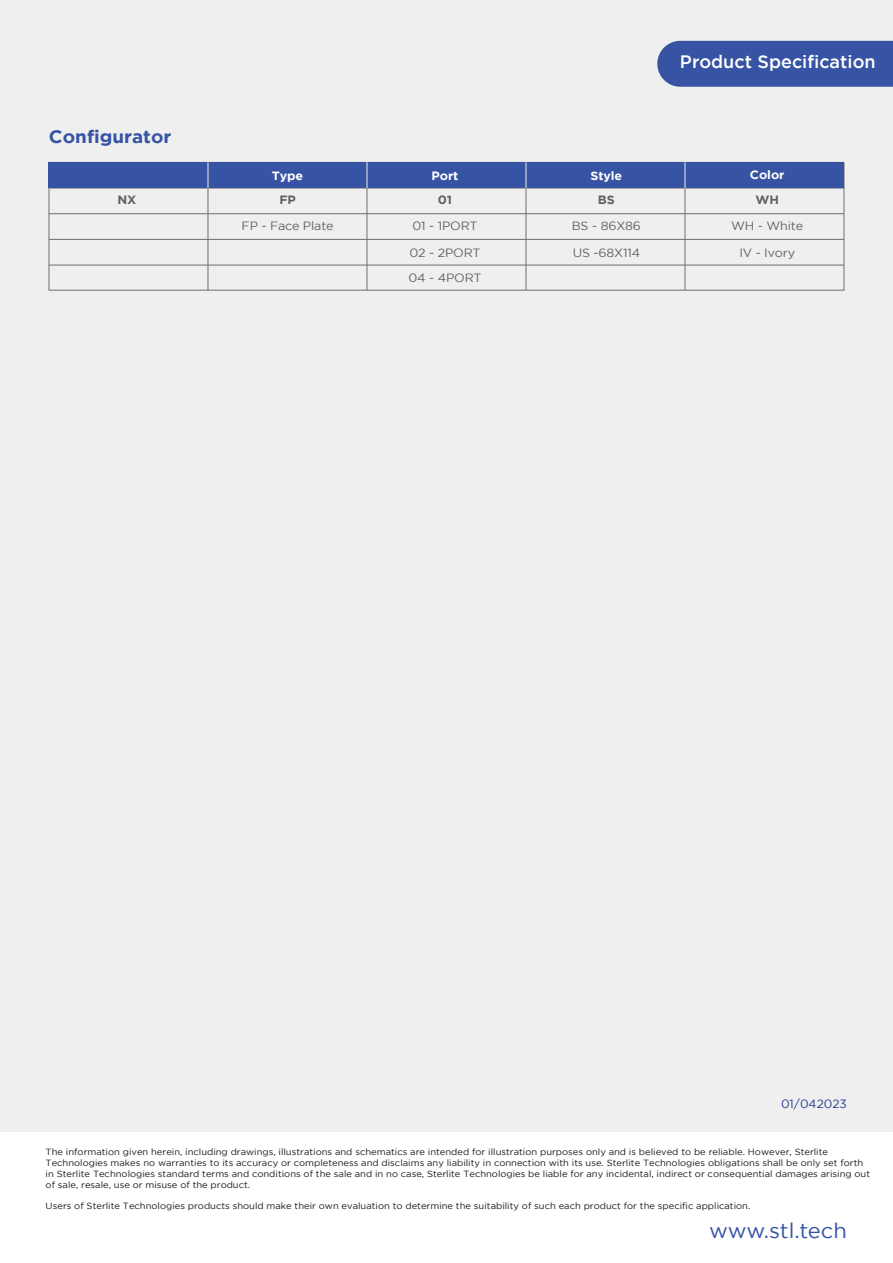
<style>
.page{position:relative;width:893px;height:1263px;background:#fff}
.page>*{position:absolute;margin:0;border:0;box-sizing:border-box;transform-origin:0 0}
.t1{font:21px "Gotham";letter-spacing:-.01em;color:#3653a4;scale:1.04 1}
.t2{font:500 18px "Gotham";color:#fff}
.t3{font:700 18px "Gotham";color:#3653a4;scale:1.04 1}
.t4{font:12px "Gotham";letter-spacing:-.015em;color:#606161;scale:1.04 1}
.t5{font:700 12px "Gotham";letter-spacing:-.01em;color:#fff;scale:1.04 1}
.t6{font:700 12px "Gotham";letter-spacing:-.01em;color:#606161;scale:1.04 1}
.t7{font:12px "Gotham";color:#283a8c}
.t8{font:9px/10.8px "Gotham";color:#161a1d;scale:1.04 1}
</style>
<div class="page">
<div style="left:0;top:0;width:893px;height:1131px;background:#f0efef"></div>
<div style="left:657px;top:41px;width:236px;height:46px;background:#3653a4"></div>
<hr style="left:49px;top:265px;width:795px;height:1px;background:#6e6f72">
<hr style="left:49px;top:239px;width:795px;height:1px;background:#6e6f72">
<hr style="left:49px;top:213px;width:795px;height:1px;background:#6e6f72">
<hr style="left:49px;top:188px;width:795px;height:1px;background:#6e6f72">
<hr style="left:685px;top:162px;width:1px;height:128px;background:#6e6f72">
<hr style="left:526px;top:162px;width:1px;height:128px;background:#6e6f72">
<hr style="left:367px;top:162px;width:1px;height:128px;background:#6e6f72">
<hr style="left:208px;top:162px;width:1px;height:128px;background:#6e6f72">
<div style="left:49px;top:162px;width:795px;height:26px;background:#3653a4"></div>
<svg style="left:208px;top:162px;width:1px;height:26px"></svg>
<svg style="left:367px;top:162px;width:1px;height:26px"></svg>
<svg style="left:526px;top:162px;width:1px;height:26px"></svg>
<svg style="left:684px;top:162px;width:1px;height:26px"></svg>
<h2 class="t3" style="left:49px;top:126px;width:119px">Configurator</h2>
<h2 class="t2" style="left:680px;top:52px;width:197px">Product Specification</h2>
<h3 class="t5" style="left:272px;top:168px;width:32px">Type</h3>
<h3 class="t5" style="left:432px;top:168px;width:27px">Port</h3>
<h3 class="t5" style="left:590px;top:168px;width:32px">Style</h3>
<h3 class="t5" style="left:750px;top:168px;width:35px">Color</h3>
<h3 class="t6" style="left:118px;top:193px;width:20px">NX</h3>
<h3 class="t6" style="left:279px;top:193px;width:17px">FP</h3>
<h3 class="t6" style="left:438px;top:193px;width:15px">01</h3>
<h3 class="t6" style="left:598px;top:193px;width:18px">BS</h3>
<h3 class="t6" style="left:755px;top:193px;width:24px">WH</h3>
<h3 class="t4" style="left:242px;top:219px;width:90px">FP - Face Plate</h3>
<h3 class="t4" style="left:412px;top:219px;width:64px">01 - 1PORT</h3>
<h3 class="t4" style="left:572px;top:219px;width:68px">BS - 86X86</h3>
<h3 class="t4" style="left:731px;top:219px;width:71px">WH - White</h3>
<h3 class="t4" style="left:409px;top:246px;width:70px">02 - 2PORT</h3>
<h3 class="t4" style="left:573px;top:246px;width:66px">US -68X114</h3>
<h3 class="t4" style="left:739px;top:246px;width:55px">IV - Ivory</h3>
<h3 class="t4" style="left:408px;top:271px;width:72px">04 - 4PORT</h3>
<h3 class="t7" style="left:781px;top:1097px;width:67px">01/042023</h3>
<p class="t8" style="left:46px;top:1146px;width:794px">The information given herein, including drawings, illustrations and schematics are intended for illustration purposes only and is believed to be reliable. However, Sterlite Technologies makes no warranties to its accuracy or completeness and disclaims any liability in connection with its use. Sterlite Technologies obligations shall be only set forth in Sterlite Technologies standard terms and conditions of the sale and in no case, Sterlite Technologies be liable for any incidental, indirect or consequential damages arising out of sale, resale, use or misuse of the product.</p>
<p class="t8" style="left:46px;top:1200px;width:679px">Users of Sterlite Technologies products should make their own evaluation to determine the suitability of such each product for the specific application.</p>
<h1 class="t1" style="left:709px;top:1219px;width:134px">www.stl.tech</h1>
</div>
